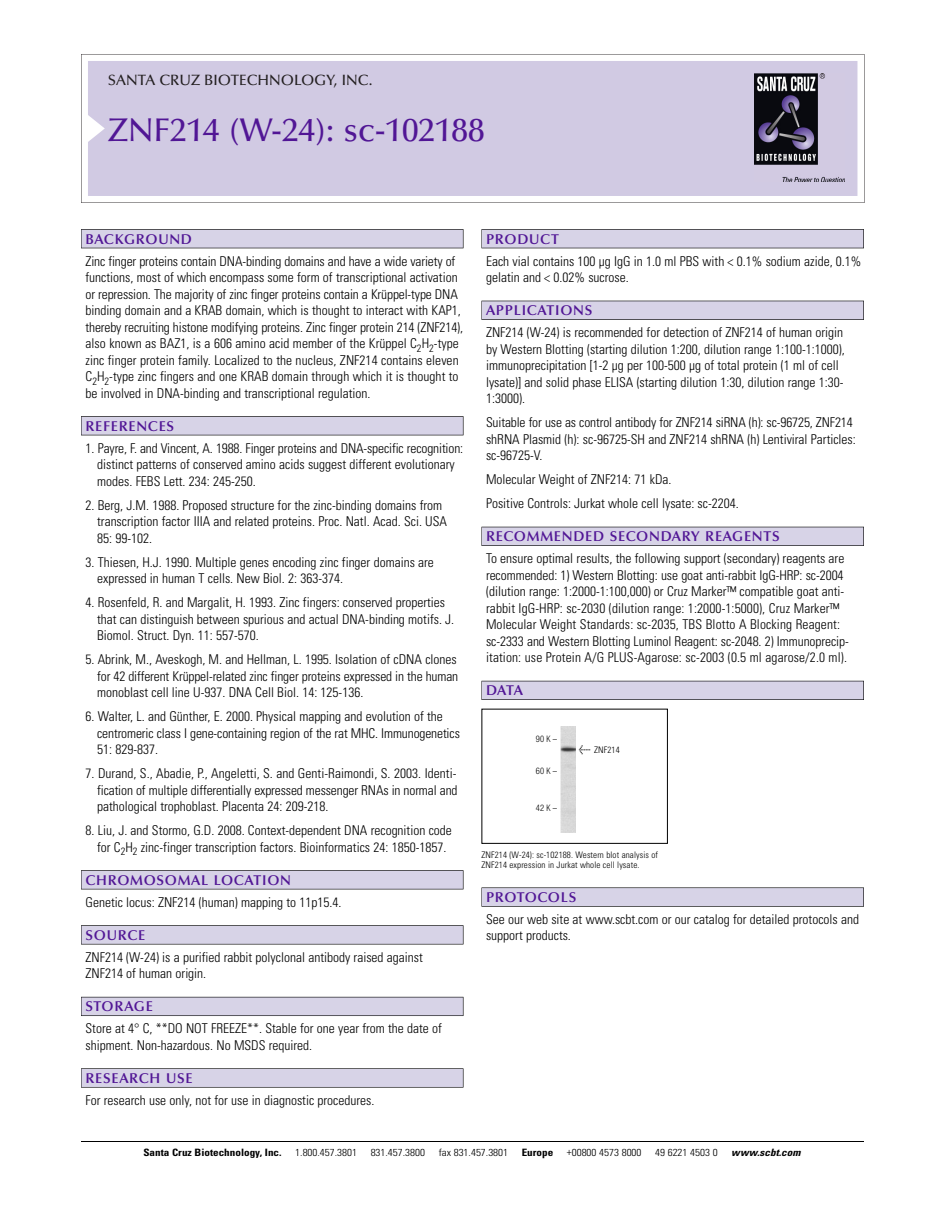
<style>
.page{position:relative;width:945px;height:1215px;background:#fff}
.page>*{position:absolute;margin:0;border:0;box-sizing:border-box;transform-origin:0 0}
.t1{font:500 33px "Optima";color:#511695}
.t2{font:500 15px "Optima";color:#231f20}
.t3{font:600 14.25px "Optima";letter-spacing:.05em;color:#511695}
.t4{font:300 condensed 13.5px/16.5px "Univers";color:#000}
.t5{font:300 condensed 10.2px "Univers";color:#000;scale:1.1 1}
.t6{font:700 condensed 10.2px "Univers";color:#000;scale:1.1 1}
.t7{font:italic 700 condensed 10.2px "Univers";letter-spacing:.005em;color:#000;scale:1.1 1}
.t8{font:300 condensed 9px/10.5px "Univers";letter-spacing:.015em;color:#000}
.t9{font:300 condensed 9px "Helvetica Neue";letter-spacing:.13em;color:#000;scale:.95 1}
.s1{font-family:"Meta Plus";font-weight:400;font-stretch:normal;font-size:10.5px}
</style>
<div class="page">
<svg style="left:81px;top:54px;width:783px;height:149px"></svg>
<div style="left:88px;top:61px;width:769px;height:135px;background:#d1cae3"></div>
<img style="left:755px;top:74px;width:90px;height:108px">
<div style="left:81px;top:229px;width:382px;height:19px;background:#525156"></div>
<div style="left:81px;top:230px;width:382px;height:18px;background:#d7d3e7"></div>
<div style="left:81px;top:416px;width:382px;height:19px;background:#525155"></div>
<div style="left:81px;top:417px;width:382px;height:18px;background:#d7d3e7"></div>
<div style="left:81px;top:870px;width:382px;height:19px;background:#545357"></div>
<div style="left:81px;top:871px;width:382px;height:18px;background:#d7d3e7"></div>
<div style="left:81px;top:925px;width:382px;height:19px;background:#575759"></div>
<div style="left:81px;top:926px;width:382px;height:18px;background:#d7d3e7"></div>
<div style="left:81px;top:997px;width:382px;height:19px;background:#5b5a62"></div>
<div style="left:81px;top:997px;width:382px;height:18px;background:#d7d3e7"></div>
<div style="left:81px;top:1068px;width:382px;height:20px;background:#666667"></div>
<div style="left:81px;top:1069px;width:382px;height:18px;background:#d7d3e7"></div>
<div style="left:482px;top:229px;width:382px;height:19px;background:#525156"></div>
<div style="left:482px;top:230px;width:381px;height:18px;background:#d7d3e7"></div>
<div style="left:482px;top:301px;width:382px;height:19px;background:#515055"></div>
<div style="left:482px;top:301px;width:381px;height:18px;background:#d7d3e7"></div>
<div style="left:482px;top:527px;width:382px;height:19px;background:#525158"></div>
<div style="left:482px;top:527px;width:381px;height:18px;background:#d7d3e7"></div>
<div style="left:482px;top:681px;width:382px;height:19px;background:#54535a"></div>
<div style="left:482px;top:681px;width:381px;height:18px;background:#d7d3e7"></div>
<svg style="left:482px;top:887px;width:382px;height:20px"></svg>
<div style="left:482px;top:888px;width:381px;height:18px;background:#d7d3e7"></div>
<hr style="left:81px;top:1141px;width:783px;height:1px;background:#000">
<div style="left:482px;top:709px;width:186px;height:135px;border:1px solid #000"></div>
<img style="left:561px;top:726px;width:15px;height:107px">
<p class="t2" style="left:108px;top:74px;width:266px">SANTA CRUZ BIOTECHNOLOGY, INC.</p>
<h1 class="t1" style="left:108px;top:117px;width:378px">ZNF214 (W-24): sc-102188</h1>
<p class="t3" style="left:86px;top:233px;width:108px">BACKGROUND</p>
<p class="t4" style="left:86px;top:254px;width:379px">Zinc finger proteins contain DNA-binding domains and have a wide variety of functions, most of which encompass some form of transcriptional activation or repression. The majority of zinc finger proteins contain a Krüppel-type DNA binding domain and a KRAB domain, which is thought to interact with KAP1, thereby recruiting histone modifying proteins. Zinc finger protein 214 (ZNF214), also known as BAZ1, is a 606 amino acid member of the Krüppel C<sub>2</sub>H<sub>2</sub>-type zinc finger protein family. Localized to the nucleus, ZNF214 contains eleven C<sub>2</sub>H<sub>2</sub>-type zinc fingers and one KRAB domain through which it is thought to be involved in DNA-binding and transcriptional regulation.</p>
<p class="t3" style="left:86px;top:420px;width:90px">REFERENCES</p>
<p class="t4" style="left:97px;top:441px;width:368px;text-indent:-12px">1. Payre, F. and Vincent, A. 1988. Finger proteins and DNA-specific recognition: distinct patterns of conserved amino acids suggest different evolutionary modes. FEBS Lett. 234: 245-250.</p>
<p class="t4" style="left:97px;top:498px;width:351px;text-indent:-12px">2. Berg, J.M. 1988. Proposed structure for the zinc-binding domains from transcription factor IIIA and related proteins. Proc. Natl. Acad. Sci. USA<br>85: 99-102.</p>
<p class="t4" style="left:97px;top:555px;width:338px;text-indent:-12px">3. Thiesen, H.J. 1990. Multiple genes encoding zinc finger domains are expressed in human T cells. New Biol. 2: 363-374.</p>
<p class="t4" style="left:97px;top:595px;width:359px;text-indent:-12px">4. Rosenfeld, R. and Margalit, H. 1993. Zinc fingers: conserved properties that can distinguish between spurious and actual DNA-binding motifs. J.<br>Biomol. Struct. Dyn. 11: 557-570.</p>
<p class="t4" style="left:97px;top:652px;width:363px;text-align:justify;text-indent:-12px">5. Abrink, M., Aveskogh, M. and Hellman, L. 1995. Isolation of cDNA clones for 42 different Krüppel-related zinc finger proteins expressed in the human monoblast cell line U-937. DNA Cell Biol. 14: 125-136.</p>
<p class="t4" style="left:97px;top:709px;width:364px;text-indent:-12px">6. Walter, L. and Günther, E. 2000. Physical mapping and evolution of the centromeric class I gene-containing region of the rat MHC. Immunogenetics<br>51: 829-837.</p>
<p class="t4" style="left:97px;top:766px;width:362px;text-align:justify;text-indent:-12px">7. Durand, S., Abadie, P., Angeletti, S. and Genti-Raimondi, S. 2003. Identi&shy;fication of multiple differentially expressed messenger RNAs in normal and pathological trophoblast. Placenta 24: 209-218.</p>
<p class="t4" style="left:86px;top:823px;width:368px;text-align:center">8. Liu, J. and Stormo, G.D. 2008. Context-dependent DNA recognition code for C<sub>2</sub>H<sub>2</sub> zinc-finger transcription factors. Bioinformatics 24: 1850-1857.</p>
<p class="t3" style="left:86px;top:874px;width:207px">CHROMOSOMAL LOCATION</p>
<p class="t4" style="left:86px;top:895px;width:257px">Genetic locus: ZNF214 (human) mapping to 11p15.4.</p>
<p class="t3" style="left:86px;top:929px;width:61px">SOURCE</p>
<p class="t4" style="left:86px;top:950px;width:339px">ZNF214 (W-24) is a purified rabbit polyclonal antibody raised against<br>ZNF214 of human origin.</p>
<p class="t3" style="left:86px;top:1001px;width:69px">STORAGE</p>
<p class="t4" style="left:86px;top:1021px;width:358px">Store at 4° C, **DO NOT FREEZE**. Stable for one year from the date of shipment. Non-hazardous. No MSDS required.</p>
<p class="t3" style="left:86px;top:1072px;width:109px">RESEARCH USE</p>
<p class="t4" style="left:86px;top:1093px;width:290px">For research use only, not for use in diagnostic procedures.</p>
<p class="t3" style="left:486px;top:233px;width:74px">PRODUCT</p>
<p class="t4" style="left:486px;top:254px;width:377px">Each vial contains 100 µg IgG in 1.0 ml PBS with &lt; 0.1% sodium azide, 0.1% gelatin and &lt; 0.02% sucrose.</p>
<p class="t3" style="left:486px;top:305px;width:108px">APPLICATIONS</p>
<p class="t4" style="left:486px;top:325px;width:360px">ZNF214 (W-24) is recommended for detection of ZNF214 of human origin by Western Blotting (starting dilution 1:200, dilution range 1:100-1:1000), immunoprecipitation [1-2 µg per 100-500 µg of total protein (1 ml of cell lysate)] and solid phase ELISA (starting dilution 1:30, dilution range 1:30- 1:3000).</p>
<p class="t4" style="left:486px;top:415px;width:371px">Suitable for use as control antibody for ZNF214 siRNA (h): sc-96725, ZNF214 shRNA Plasmid (h): sc-96725-SH and ZNF214 shRNA (h) Lentiviral Particles: sc-96725-V.</p>
<p class="t4" style="left:486px;top:469px;width:254px;line-height:24px">Molecular Weight of ZNF214: 71 kDa.<br>Positive Controls: Jurkat whole cell lysate: sc-2204.</p>
<p class="t3" style="left:486px;top:531px;width:295px">RECOMMENDED SECONDARY REAGENTS</p>
<p class="t4" style="left:486px;top:551px;width:364px">To ensure optimal results, the following support (secondary) reagents are recommended: 1) Western Blotting: use goat anti-rabbit IgG-HRP: sc-2004 (dilution range: 1:2000-1:100,000) or Cruz Marker™ compatible goat anti&shy;rabbit IgG-HRP: sc-2030 (dilution range: 1:2000-1:5000), Cruz Marker™ Molecular Weight Standards: sc-2035, TBS Blotto A Blocking Reagent: sc-2333 and Western Blotting Luminol Reagent: sc-2048. 2) Immunoprecip&shy;itation: use Protein A/G PLUS-Agarose: sc-2003 (0.5 ml agarose/2.0 ml).</p>
<p class="t3" style="left:486px;top:685px;width:39px">DATA</p>
<p class="t9" style="left:536px;top:736px;width:24px">90K–</p>
<p class="t9" style="left:536px;top:767px;width:24px">60K–</p>
<p class="t9" style="left:536px;top:805px;width:24px">42K–</p>
<p class="t8" style="left:579px;top:746px;width:42px"><span class="s1">&lt;</span> ZNF214</p>
<p class="t8" style="left:481px;top:850px;width:178px">ZNF214 (W-24): sc-102188. Western blot analysis of<br>ZNF214 expression in Jurkat whole cell lysate.</p>
<p class="t3" style="left:486px;top:891px;width:92px">PROTOCOLS</p>
<p class="t4" style="left:486px;top:912px;width:375px">See our web site at www.scbt.com or our catalog for detailed protocols and support products.</p>
<p class="t6" style="left:143px;top:1148px;width:127px">Santa Cruz Biotechnology, Inc.</p>
<p class="t5" style="left:295px;top:1148px;width:58px">1.800.457.3801</p>
<p class="t5" style="left:371px;top:1148px;width:51px">831.457.3800</p>
<p class="t5" style="left:439px;top:1148px;width:65px">fax 831.457.3801</p>
<p class="t6" style="left:522px;top:1148px;width:30px">Europe</p>
<p class="t5" style="left:567px;top:1148px;width:69px">+00800 4573 8000</p>
<p class="t5" style="left:655px;top:1148px;width:58px">49 6221 4503 0</p>
<p class="t7" style="left:731px;top:1148px;width:64px">www.scbt.com</p>
</div>
